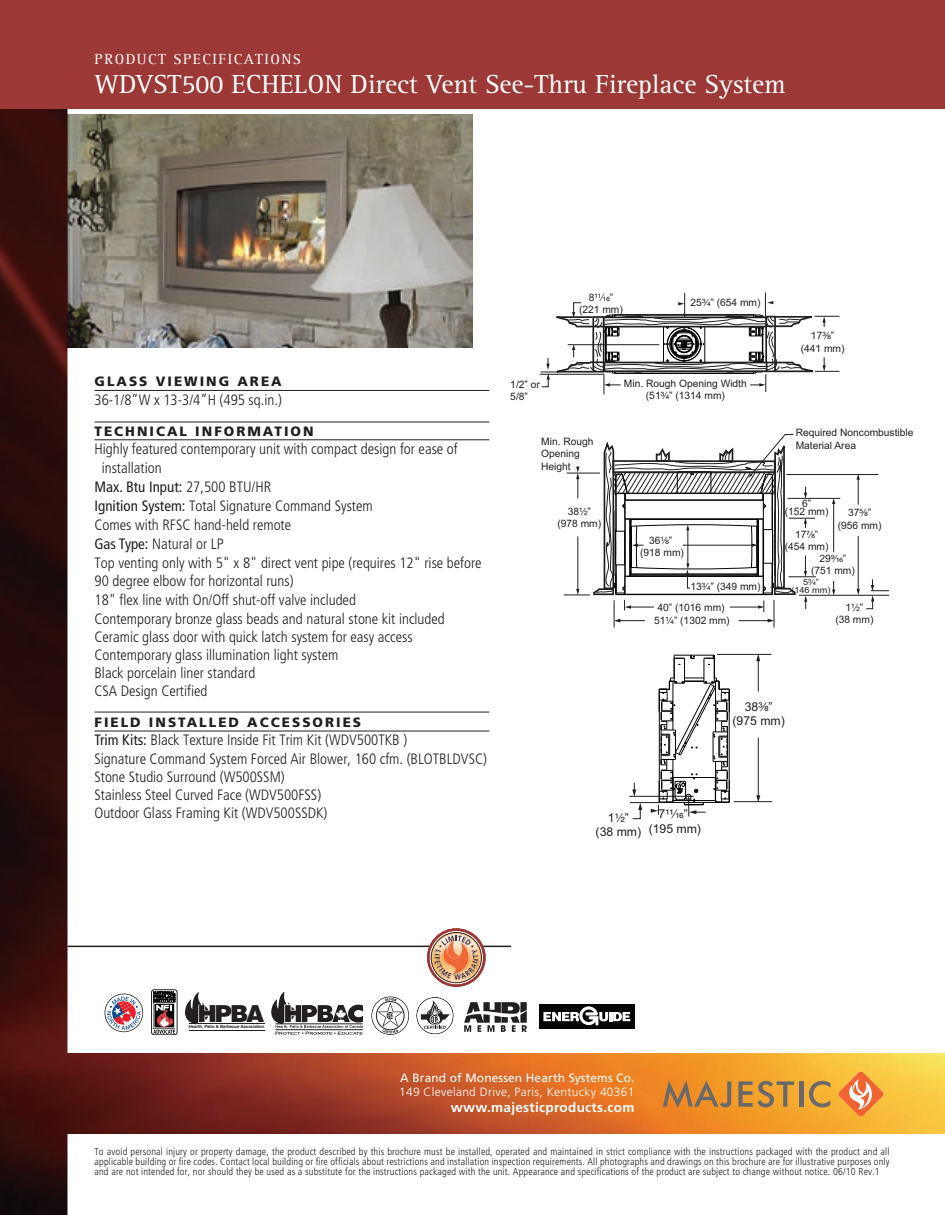
<style>
.page{position:relative;width:945px;height:1215px;background:#fff}
.page>*{position:absolute;margin:0;border:0;box-sizing:border-box;transform-origin:0 0}
.t1{font:27px "AT Rotis Serif";color:#fff}
.t2{font:900 23.4px "Helvetica";color:#231f20}
.t3{font:300 condensed 15px/18.3px "Frutiger";color:#231f20}
.t4{font:condensed 15px "Frutiger";color:#231f20}
.t5{font:15px "Agfa Rotis Serif";letter-spacing:.1em;color:#fff}
.t6{font:900 13.5px "Frutiger";letter-spacing:.15em;color:#231f20}
.t7{font:700 13.5px "Frutiger";letter-spacing:.025em;color:#fff}
.t8{font:12.3px/14.7px "Arial";color:#231f20;text-align:center}
.t9{font:12.3px "Helvetica Fraction";color:#231f20}
.t10{font:300 12px "Frutiger";letter-spacing:.025em;color:#fff}
.t11{font:12px "Frutiger";letter-spacing:.01em;color:#fff}
.t12{font:300 condensed 10.2px/9.8px "Frutiger";letter-spacing:.015em;color:#231f20;text-align:justify}
.t13{font:10.2px/12.3px "Arial";color:#231f20;text-align:center}
.t14{font:10.2px "Helvetica Fraction";color:#231f20}
.t15{font:8.55px "Arial";color:#231f20;scale:1.06 1}
.t16{font:8.55px "Helvetica Fraction";color:#231f20;scale:1.06 1}
.t17{font:700 4.35px "Helvetica";letter-spacing:-.02em;color:#231f20}
.s1{font-weight:300}
.s2{font-weight:400}
.s3{font-family:"Arial"}
.s4{font-family:"Helvetica Fraction"}
</style>
<div class="page">
<img style="left:0;top:108px;width:945px;height:1107px">
<div style="left:0;top:0;width:945px;height:108px;background:#9c3936"></div>
<hr style="left:799px;top:595px;width:90px;height:1px;background:#231f20">
<hr style="left:788px;top:498px;width:52px;height:1px;background:#231f20">
<hr style="left:786px;top:474px;width:92px;height:1px;background:#231f20">
<hr style="left:833px;top:503px;width:1px;height:49px;background:#231f20">
<svg style="left:832px;top:498px;width:3px;height:6px"></svg>
<svg style="left:832px;top:581px;width:3px;height:14px"></svg>
<hr style="left:858px;top:536px;width:1px;height:54px;background:#231f20">
<svg style="left:857px;top:475px;width:3px;height:30px"></svg>
<svg style="left:857px;top:589px;width:3px;height:6px"></svg>
<svg style="left:564px;top:434px;width:252px;height:193px"></svg>
<svg style="left:866px;top:579px;width:23px;height:30px"></svg>
<hr style="left:629px;top:796px;width:65px;height:1px;background:#231f20">
<svg style="left:632px;top:783px;width:4px;height:14px"></svg>
<hr style="left:717px;top:654px;width:54px;height:1px;background:#231f20">
<hr style="left:734px;top:801px;width:38px;height:1px;background:#231f20">
<hr style="left:758px;top:660px;width:1px;height:32px;background:#231f20">
<hr style="left:758px;top:738px;width:1px;height:59px;background:#231f20">
<svg style="left:756px;top:654px;width:4px;height:7px"></svg>
<svg style="left:756px;top:795px;width:4px;height:8px"></svg>
<svg style="left:651px;top:655px;width:79px;height:162px"></svg>
<hr style="left:630px;top:802px;width:30px;height:1px;background:#231f20">
<svg style="left:632px;top:803px;width:10px;height:16px"></svg>
<hr style="left:540px;top:374px;width:64px;height:1px;background:#231f20">
<svg style="left:541px;top:292px;width:299px;height:102px"></svg>
<hr style="left:568px;top:344px;width:91px;height:1px;background:#231f20">
<hr style="left:68px;top:946px;width:443px;height:1px;background:#231f20">
<svg style="left:427px;top:928px;width:60px;height:59px"></svg>
<hr style="left:94px;top:390px;width:395px;height:1px;background:#231f20">
<hr style="left:94px;top:422px;width:395px;height:1px;background:#231f20">
<hr style="left:94px;top:439px;width:395px;height:1px;background:#231f20">
<hr style="left:94px;top:712px;width:395px;height:1px;background:#231f20">
<hr style="left:94px;top:731px;width:395px;height:1px;background:#231f20">
<svg style="left:663px;top:1080px;width:68px;height:28px;background:#c3823b"></svg>
<svg style="left:738px;top:1081px;width:56px;height:26px"></svg>
<hr style="left:799px;top:1081px;width:4px;height:26px;background:#69696c">
<svg style="left:809px;top:1081px;width:22px;height:26px"></svg>
<svg style="left:838px;top:1072px;width:45px;height:44px;background:#f69f51"></svg>
<div style="left:101px;top:992px;width:44px;height:47px;background:#fff"></div>
<svg style="left:107px;top:997px;width:34px;height:33px"></svg>
<div style="left:105px;top:994px;width:38px;height:38px;border:2px solid #231f20;border-radius:50%"></div>
<p class="t5" style="left:94px;top:51px;width:208px">PRODUCT SPECIFICATIONS</p>
<h1 class="t1" style="left:94px;top:76px;width:693px">WDVST500 ECHELON Direct Vent See-Thru Fireplace System</h1>
<p class="t6" style="left:94px;top:376px;width:189px">GLASS VIEWING AREA</p>
<p class="t3" style="left:94px;top:392px;width:189px">36-1/8”W x 13-3/4”H (495 sq.in.)</p>
<p class="t6" style="left:94px;top:426px;width:221px">TECHNICAL INFORMATION</p>
<p class="t3" style="left:94px;top:441px;width:365px">Highly featured contemporary unit with compact design for ease of</p>
<p class="t3" style="left:102px;top:460px;width:61px">installation</p>
<p class="t4" style="left:95px;top:481px;width:178px">Max. Btu Input: <span class="s1">27,500 BTU/HR</span></p>
<p class="t3" style="left:94px;top:498px;width:280px"><span class="s2">Ignition System:</span> Total Signature Command System</p>
<p class="t3" style="left:94px;top:517px;width:198px">Comes with RFSC hand-held remote</p>
<p class="t3" style="left:95px;top:536px;width:131px"><span class="s2">Gas Type:</span> Natural or LP</p>
<p class="t3" style="left:95px;top:555px;width:389px">Top venting only with 5" x 8" direct vent pipe (requires 12" rise before</p>
<p class="t3" style="left:94px;top:573px;width:201px">90 degree elbow for horizontal runs)</p>
<p class="t3" style="left:94px;top:592px;width:263px">18" flex line with On/Off shut-off valve included</p>
<p class="t3" style="left:94px;top:611px;width:352px">Contemporary bronze glass beads and natural stone kit included</p>
<p class="t3" style="left:94px;top:629px;width:320px">Ceramic glass door with quick latch system for easy access</p>
<p class="t3" style="left:94px;top:647px;width:245px">Contemporary glass illumination light system</p>
<p class="t3" style="left:94px;top:665px;width:162px">Black porcelain liner standard</p>
<p class="t3" style="left:94px;top:683px;width:114px">CSA Design Certified</p>
<p class="t6" style="left:94px;top:716px;width:268px">FIELD INSTALLED ACCESSORIES</p>
<p class="t3" style="left:94px;top:731px;width:394px"><span class="s2">Trim Kits:</span> Black Texture Inside Fit Trim Kit (WDV500TKB )<br>Signature Command System Forced Air Blower, 160 cfm. (BLOTBLDVSC)<br>Stone Studio Surround (W500SSM)<br>Stainless Steel Curved Face (WDV500FSS)<br>Outdoor Glass Framing Kit (WDV500SSDK)</p>
<p class="t13" style="left:510px;top:378px;width:31px;text-align:left">1/2” or<br>5/8”</p>
<p class="t14" style="left:589px;top:293px;width:26px"><span class="s3">8</span>¹¹⁄₁₆<span class="s3">”</span></p>
<p class="t13" style="left:579px;top:303px;width:45px">(221 mm)</p>
<p class="t13" style="left:691px;top:296px;width:71px">25<span class="s4">³⁄₄</span>” (654 mm)</p>
<p class="t13" style="left:624px;top:377px;width:124px">Min. Rough Opening Width (51<span class="s4">³⁄₄</span>” (1314 mm)</p>
<p class="t13" style="left:541px;top:435px;width:54px;text-align:left">Min. Rough<br>Opening<br>Height</p>
<p class="t13" style="left:801px;top:330px;width:45px">17<span class="s4">³⁄₈</span>” (441 mm)</p>
<p class="t13" style="left:796px;top:427px;width:119px;text-align:left">Required Noncombustible<br>Material Area</p>
<p class="t13" style="left:802px;top:497px;width:11px">6”</p>
<p class="t13" style="left:568px;top:505px;width:25px">38<span class="s4">¹⁄₂</span>”</p>
<p class="t13" style="left:785px;top:505px;width:45px">(152 mm)</p>
<p class="t13" style="left:557px;top:517px;width:45px">(978 mm)</p>
<p class="t13" style="left:838px;top:507px;width:45px">37<span class="s4">⁵⁄₈</span>” (956 mm)</p>
<p class="t13" style="left:640px;top:534px;width:45px">36<span class="s4">¹⁄₈</span>” (918 mm)</p>
<p class="t13" style="left:785px;top:528px;width:45px">17<span class="s4">⁷⁄₈</span>” (454 mm)</p>
<p class="t14" style="left:820px;top:554px;width:28px"><span class="s3">29</span>⁹⁄₁₆<span class="s3">”</span></p>
<p class="t13" style="left:811px;top:564px;width:45px">(751 mm)</p>
<p class="t13" style="left:691px;top:580px;width:71px">13<span class="s4">³⁄₄</span>” (349 mm)</p>
<p class="t13" style="left:658px;top:601px;width:69px">40” (1016 mm)</p>
<p class="t13" style="left:654px;top:615px;width:77px">51<span class="s4">¹⁄₄</span>” (1302 mm)</p>
<p class="t16" style="left:803px;top:578px;width:16px"><span class="s3">5</span>³⁄₄<span class="s3">”</span></p>
<p class="t15" style="left:791px;top:584px;width:38px">(146 mm)</p>
<p class="t14" style="left:846px;top:603px;width:19px"><span class="s3">1</span>¹⁄₂<span class="s3">”</span></p>
<p class="t13" style="left:835px;top:614px;width:40px">(38 mm)</p>
<p class="t9" style="left:608px;top:812px;width:23px"><span class="s3">1</span>¹⁄₂<span class="s3">”</span></p>
<p class="t8" style="left:596px;top:825px;width:47px">(38 mm)</p>
<p class="t9" style="left:659px;top:809px;width:31px"><span class="s3">7</span>¹¹⁄₁₆<span class="s3">”</span></p>
<p class="t8" style="left:649px;top:822px;width:54px">(195 mm)</p>
<p class="t8" style="left:733px;top:699px;width:54px">38<span class="s4">³⁄₈</span>” (975 mm)</p>
<h2 class="t2" style="left:197px;top:1006px;width:68px">HPBA</h2>
<p class="t17" style="left:189px;top:1025px;width:77px">Hearth, Patio &amp; Barbecue Association</p>
<p class="t11" style="left:400px;top:1073px;width:236px">A Brand of Monessen Hearth Systems Co.</p>
<p class="t10" style="left:399px;top:1087px;width:237px">149 Cleveland Drive, Paris, Kentucky 40361</p>
<p class="t7" style="left:451px;top:1101px;width:185px">www.majesticproducts.com</p>
<p class="t12" style="left:94px;top:1148px;width:797px">To avoid personal injury or property damage, the product described by this brochure must be installed, operated and maintained in strict compliance with the instructions packaged with the product and all applicable building or fire codes. Contact local building or fire officials about restrictions and installation inspection requirements. All photographs and drawings on this brochure are for illustrative purposes only and are not intended for, nor should they be used as a substitute for the instructions packaged with the unit. Appearance and specifications of the product are subject to change without notice. 06/10 Rev.1</p>
</div>
